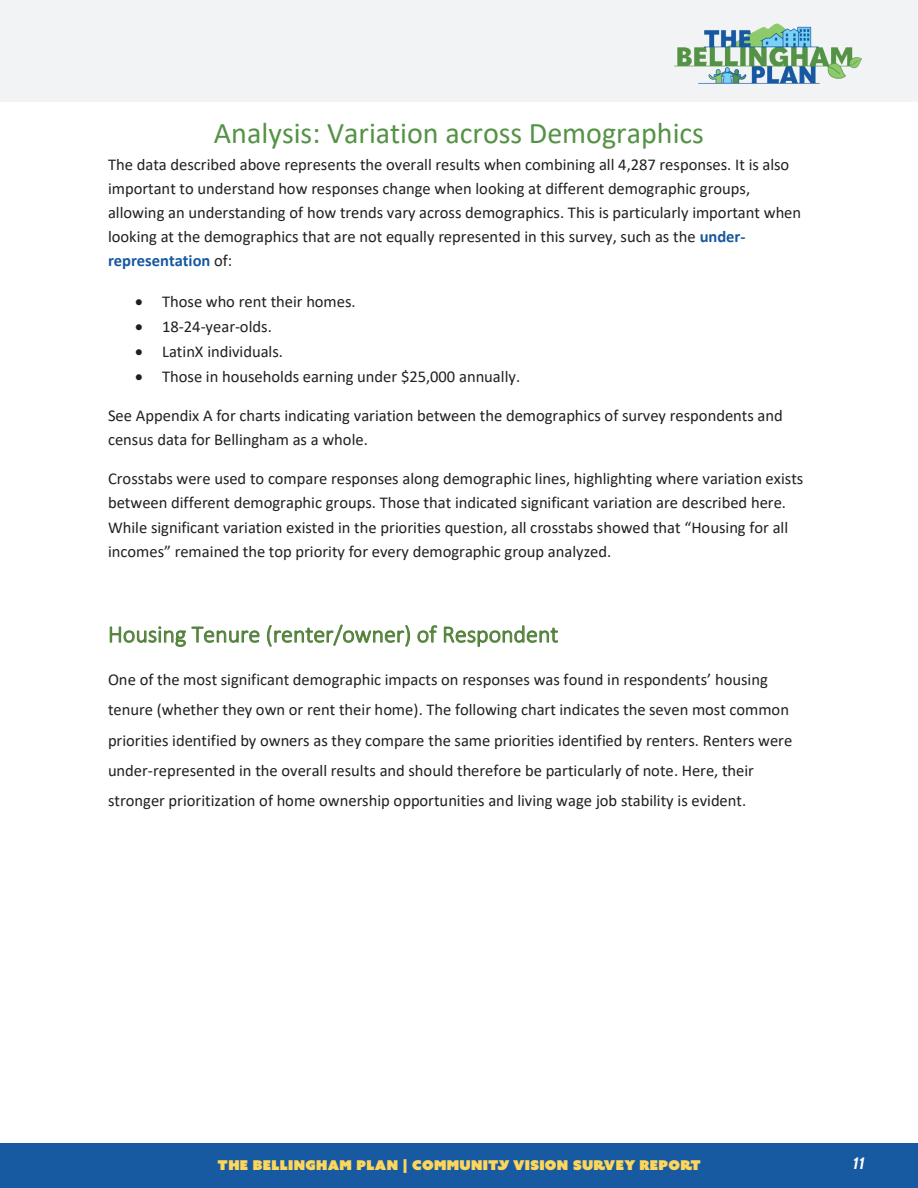
<style>
.page{position:relative;width:918px;height:1188px;background:#fff}
.page>*{position:absolute;margin:0;border:0;box-sizing:border-box;transform-origin:0 0}
.t1{font:30px "Calibri";color:#549245}
.t2{font:300 24px "Calibri";color:#52813a}
.t3{font:16.5px/24.2px "Calibri";color:#231f20}
.t4{font:italic 16.5px "Cabin";color:#fff}
.t5{font:13.5px "Azo Sans Uber";letter-spacing:.025em;color:#fdd65b}
.s1{font-weight:700;color:#1858a0}
</style>
<div class="page">
<div style="left:0;top:1143px;width:918px;height:45px;background:#185aa2"></div>
<div style="left:0;top:0;width:918px;height:102px;background:#f2f3f4"></div>
<img style="left:674px;top:23px;width:188px;height:61px">
<h1 class="t1" style="left:214px;top:112px;width:492px">Analysis: Variation across Demographics</h1>
<p class="t3" style="left:108px;top:152px;width:695px">The data described above represents the overall results when combining all 4,287 responses. It is also important to understand how responses change when looking at different demographic groups, allowing an understanding of how trends vary across demographics. This is particularly important when looking at the demographics that are not equally represented in this survey, such as the <span class="s1">under&shy;representation</span> of:</p>
<p class="t3" style="left:135px;top:289px;width:222px">• Those who rent their homes.</p>
<p class="t3" style="left:135px;top:314px;width:138px">• 18-24-year-olds.</p>
<p class="t3" style="left:135px;top:339px;width:149px">• LatinX individuals.</p>
<p class="t3" style="left:135px;top:364px;width:387px">• Those in households earning under $25,000 annually.</p>
<p class="t3" style="left:108px;top:403px;width:676px">See Appendix A for charts indicating variation between the demographics of survey respondents and census data for Bellingham as a whole.</p>
<p class="t3" style="left:108px;top:466px;width:697px">Crosstabs were used to compare responses along demographic lines, highlighting where variation exists between different demographic groups. Those that indicated significant variation are described here.<br>While significant variation existed in the priorities question, all crosstabs showed that “Housing for all incomes” remained the top priority for every demographic group analyzed.</p>
<h2 class="t2" style="left:108px;top:619px;width:452px">Housing Tenure (renter/owner) of Respondent</h2>
<p class="t3" style="left:108px;top:664px;width:686px;line-height:30.2px">One of the most significant demographic impacts on responses was found in respondents’ housing tenure (whether they own or rent their home). The following chart indicates the seven most common priorities identified by owners as they compare the same priorities identified by renters. Renters were under-represented in the overall results and should therefore be particularly of note. Here, their stronger prioritization of home ownership opportunities and living wage job stability is evident.</p>
<p class="t5" style="left:218px;top:1156px;width:485px">THE BELLINGHAM PLAN | COMMUNITY VISION SURVEY REPORT</p>
<p class="t4" style="left:853px;top:1151px;width:13px">11</p>
</div>
